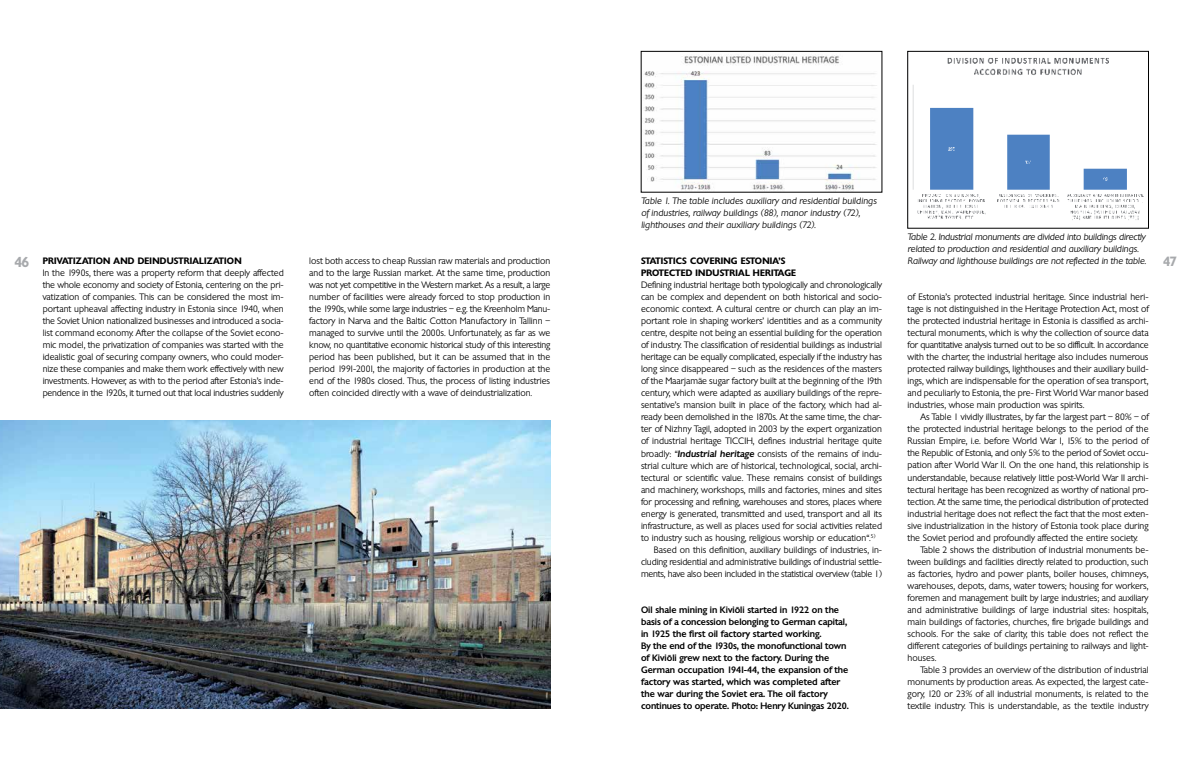
<style>
.page{position:relative;width:1191px;height:766px;background:#fff}
.page>*{position:absolute;margin:0;border:0;box-sizing:border-box;transform-origin:0 0}
.t1{font:600 13px "Chantilly";color:#a7a9ac}
.t2{font:300 9px/12px "Chantilly";color:#000;text-align:justify}
.t3{font:500 9px/12px "Chantilly";color:#000}
.t4{font:italic 300 9px/12px "Chantilly";letter-spacing:-.01em;color:#000}
.t5{font:300 9px "Chantilly";letter-spacing:-.02em;color:#000}
.t6{font:600 9px "Chantilly";letter-spacing:.025em;color:#000}
.s1{font-weight:600;font-size:14px;color:#a7a9ac}
.s2{font-weight:600}
.s3{font-weight:500}
</style>
<div class="page">
<img style="left:0;top:420px;width:550px;height:288px">
<img style="left:644px;top:54px;width:233px;height:136px">
<div style="left:641px;top:51px;width:241px;height:141px;border:1px solid #000"></div>
<img style="left:912px;top:58px;width:232px;height:162px">
<div style="left:907px;top:51px;width:241px;height:177px;border:1px solid #000"></div>
<p class="t4" style="left:641px;top:195px;width:237px">Table 1. The table includes auxiliary and residential buildings of industries, railway buildings (88), manor industry (72), lighthouses and their auxiliary buildings (72).</p>
<p class="t4" style="left:907px;top:231px;width:240px">Table 2. Industrial monuments are divided into buildings directly related to production and residential and auxiliary buildings.<br>Railway and lighthouse buildings are not reflected in the table.</p>
<p class="t2" style="left:907px;top:291px;width:242px">of Estonia’s protected industrial heritage. Since industrial heri&shy;tage is not distinguished in the Heritage Protection Act, most of the protected industrial heritage in Estonia is classified as archi&shy;tectural monuments, which is why the collection of source data for quantitative analysis turned out to be so difficult. In accordance with the charter, the industrial heritage also includes numerous protected railway buildings, lighthouses and their auxiliary build&shy;ings, which are indispensable for the operation of sea transport, and peculiarly to Estonia, the pre- First World War manor based industries, whose main production was spirits.</p>
<p class="t2" style="left:907px;top:411px;width:242px;text-indent:13px">As Table 1 vividly illustrates, by far the largest part – 80% – of the protected industrial heritage belongs to the period of the Russian Empire, i.e. before World War I, 15% to the period of the Republic of Estonia, and only 5% to the period of Soviet occu&shy;pation after World War II. On the one hand, this relationship is understandable, because relatively little post-World War II archi&shy;tectural heritage has been recognized as worthy of national pro&shy;tection. At the same time, the periodical distribution of protected industrial heritage does not reflect the fact that the most exten&shy;sive industrialization in the history of Estonia took place during the Soviet period and profoundly affected the entire society.</p>
<p class="t2" style="left:907px;top:543px;width:242px;text-indent:13px">Table 2 shows the distribution of industrial monuments be&shy;tween buildings and facilities directly related to production, such as factories, hydro and power plants, boiler houses, chimneys, warehouses, depots, dams, water towers; housing for workers, foremen and management built by large industries; and auxiliary and administrative buildings of large industrial sites: hospitals, main buildings of factories, churches, fire brigade buildings and schools. For the sake of clarity, this table does not reflect the different categories of buildings pertaining to railways and light&shy;houses.</p>
<p class="t2" style="left:907px;top:663px;width:242px;text-indent:13px">Table 3 provides an overview of the distribution of industrial monuments by production areas. As expected, the largest cate&shy;gory, 120 or 23% of all industrial monuments, is related to the textile industry. This is understandable, as the textile industry</p>
<p class="t2" style="left:43px;top:255px;width:242px;text-align:left;text-indent:-28px"><span class="s1">46</span> <span class="s2">PRIVATIZATION AND DEINDUSTRIALIZATION<br></span>In the 1990s, there was a property reform that deeply affected the whole economy and society of Estonia, centering on the pri&shy;vatization of companies. This can be considered the most im&shy;portant upheaval affecting industry in Estonia since 1940, when the Soviet Union nationalized businesses and introduced a socia&shy;list command economy. After the collapse of the Soviet econo&shy;mic model, the privatization of companies was started with the idealistic goal of securing company owners, who could moder&shy;nize these companies and make them work effectively with new investments. However, as with to the period after Estonia’s inde&shy;pendence in the 1920s, it turned out that local industries suddenly</p>
<p class="t2" style="left:309px;top:255px;width:242px">lost both access to cheap Russian raw materials and production and to the large Russian market. At the same time, production was not yet competitive in the Western market. As a result, a large number of facilities were already forced to stop production in the 1990s, while some large industries – e.g. the Kreenholm Manu&shy;factory in Narva and the Baltic Cotton Manufactory in Tallinn – managed to survive until the 2000s. Unfortunately, as far as we know, no quantitative economic historical study of this interesting period has been published, but it can be assumed that in the period 1991-2001, the majority of factories in production at the end of the 1980s closed. Thus, the process of listing industries often coincided directly with a wave of deindustrialization.</p>
<p class="t6" style="left:641px;top:255px;width:146px">STATISTICS COVERING ESTONIA’S</p>
<h1 class="t1" style="left:1163px;top:252px;width:15px">47</h1>
<p class="t6" style="left:641px;top:267px;width:157px">PROTECTED INDUSTRIAL HERITAGE</p>
<p class="t2" style="left:641px;top:279px;width:242px">Defining industrial heritage both typologically and chronologically</p>
<p class="t2" style="left:641px;top:291px;width:242px">can be complex and dependent on both historical and socio-</p>
<p class="t2" style="left:641px;top:303px;width:242px">economic context. A cultural centre or church can play an im-</p>
<p class="t2" style="left:641px;top:315px;width:242px">portant role in shaping workers’ identities and as a community</p>
<p class="t2" style="left:641px;top:327px;width:242px">centre, despite not being an essential building for the operation</p>
<p class="t2" style="left:641px;top:339px;width:242px">of industry. The classification of residential buildings as industrial</p>
<p class="t2" style="left:641px;top:351px;width:242px">heritage can be equally complicated, especially if the industry has</p>
<p class="t2" style="left:641px;top:363px;width:242px">long since disappeared – such as the residences of the masters</p>
<p class="t2" style="left:641px;top:375px;width:242px">of the Maarjamäe sugar factory built at the beginning of the 19th</p>
<p class="t2" style="left:641px;top:387px;width:242px">century, which were adapted as auxiliary buildings of the repre-</p>
<p class="t2" style="left:641px;top:399px;width:242px">sentative’s mansion built in place of the factory, which had al-</p>
<p class="t2" style="left:641px;top:411px;width:242px">ready been demolished in the 1870s. At the same time, the char-</p>
<p class="t2" style="left:641px;top:423px;width:242px">ter of Nizhny Tagil, adopted in 2003 by the expert organization</p>
<p class="t2" style="left:641px;top:435px;width:242px">of industrial heritage TICCIH, defines industrial heritage quite</p>
<p class="t2" style="left:641px;top:447px;width:242px">broadly: “<span class="s3">Industrial heritage</span> consists of the remains of indu-</p>
<p class="t2" style="left:641px;top:459px;width:242px">strial culture which are of historical, technological, social, archi-</p>
<p class="t2" style="left:641px;top:471px;width:242px">tectural or scientific value. These remains consist of buildings</p>
<p class="t2" style="left:641px;top:483px;width:242px">and machinery, workshops, mills and factories, mines and sites</p>
<p class="t5" style="left:641px;top:495px;width:242px">for processing and refining, warehouses and stores, places where</p>
<p class="t2" style="left:641px;top:507px;width:242px">energy is generated, transmitted and used, transport and all its</p>
<p class="t2" style="left:641px;top:519px;width:242px">infrastructure, as well as places used for social activities related</p>
<p class="t2" style="left:641px;top:531px;width:236px">to industry such as housing, religious worship or education“.<sup>5)</sup></p>
<p class="t2" style="left:654px;top:543px;width:230px">Based on this definition, auxiliary buildings of industries, in-</p>
<p class="t2" style="left:641px;top:555px;width:242px">cluding residential and administrative buildings of industrial settle-</p>
<p class="t5" style="left:641px;top:567px;width:242px">ments, have also been included in the statistical overview (table 1)</p>
<p class="t3" style="left:641px;top:603px;width:209px">Oil shale mining in Kiviõli started in 1922 on the basis of a concession belonging to German capital, in 1925 the first oil factory started working.<br>By the end of the 1930s, the monofunctional town of Kiviõli grew next to the factory. During the German occupation 1941-44, the expansion of the factory was started, which was completed after the war during the Soviet era. The oil factory continues to operate. Photo: Henry Kuningas 2020.</p>
</div>
